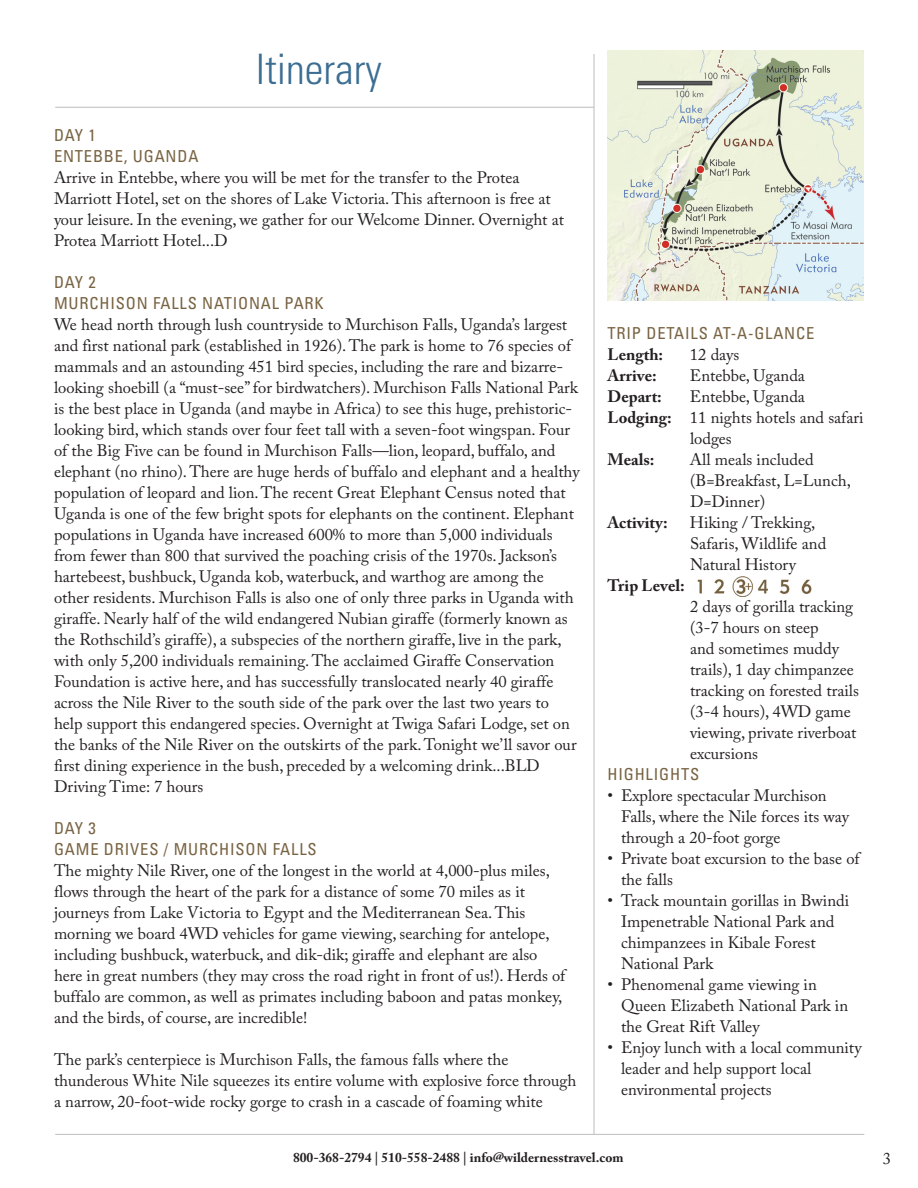
<style>
.page{position:relative;width:918px;height:1188px;background:#fff}
.page>*{position:absolute;margin:0;border:0;box-sizing:border-box;transform-origin:0 0}
.TOC_page_headers{font:300 condensed 42px "Univers LT Std";color:#3c6d92}
.body_text{font:16.5px/21px "Adobe Caslon Pro";color:#231f20}
.day_headers{font:condensed 16.5px "Univers LT Std";letter-spacing:.05em;color:#786342}
.body_text-2{font:700 16.5px "Adobe Caslon Pro";color:#231f20}
.t1{font:700 13.5px "Adobe Caslon Pro";color:#231f20}
.s1{font-weight:700}
</style>
<div class="page">
<hr style="left:594px;top:54px;width:1px;height:1080px;background:#bcbdc0">
<hr style="left:56px;top:1134px;width:808px;height:1px;background:#bcbdc0">
<hr style="left:56px;top:107px;width:538px;height:1px;background:#bcbdc0">
<img style="left:697px;top:576px;width:115px;height:21px">
<img style="left:608px;top:51px;width:256px;height:250px">
<p class="TOC_page_headers" style="left:256px;top:44px;width:127px">Itinerary</p>
<p class="day_headers" style="left:54px;top:124px;width:43px">DAY 1</p>
<p class="day_headers" style="left:54px;top:145px;width:146px">ENTEBBE, UGANDA</p>
<p class="body_text" style="left:54px;top:167px;width:512px">Arrive in Entebbe, where you will be met for the transfer to the Protea Marriott Hotel, set on the shores of Lake Victoria. This afternoon is free at your leisure. In the evening, we gather for our Welcome Dinner. Overnight at Protea Marriott Hotel...D</p>
<p class="day_headers" style="left:54px;top:271px;width:43px">DAY 2</p>
<p class="day_headers" style="left:54px;top:292px;width:271px">MURCHISON FALLS NATIONAL PARK</p>
<p class="body_text" style="left:54px;top:314px;width:527px">We head north through lush countryside to Murchison Falls, Uganda’s largest and first national park (established in 1926). The park is home to 76 species of mammals and an astounding 451 bird species, including the rare and bizarre&shy;looking shoebill (a “must-see” for birdwatchers). Murchison Falls National Park is the best place in Uganda (and maybe in Africa) to see this huge, prehistoric&shy;looking bird, which stands over four feet tall with a seven-foot wingspan. Four of the Big Five can be found in Murchison Falls—lion, leopard, buffalo, and elephant (no rhino). There are huge herds of buffalo and elephant and a healthy population of leopard and lion. The recent Great Elephant Census noted that Uganda is one of the few bright spots for elephants on the continent. Elephant populations in Uganda have increased 600% to more than 5,000 individuals from fewer than 800 that survived the poaching crisis of the 1970s. Jackson’s hartebeest, bushbuck, Uganda kob, waterbuck, and warthog are among the other residents. Murchison Falls is also one of only three parks in Uganda with giraffe. Nearly half of the wild endangered Nubian giraffe (formerly known as the Rothschild’s giraffe), a subspecies of the northern giraffe, live in the park, with only 5,200 individuals remaining. The acclaimed Giraffe Conservation Foundation is active here, and has successfully translocated nearly 40 giraffe across the Nile River to the south side of the park over the last two years to help support this endangered species. Overnight at Twiga Safari Lodge, set on the banks of the Nile River on the outskirts of the park. Tonight we’ll savor our first dining experience in the bush, preceded by a welcoming drink...BLD</p>
<p class="body_text" style="left:54px;top:776px;width:151px">Driving Time: 7 hours</p>
<p class="day_headers" style="left:54px;top:817px;width:43px">DAY 3</p>
<p class="day_headers" style="left:54px;top:838px;width:264px">GAME DRIVES / MURCHISON FALLS</p>
<p class="body_text" style="left:54px;top:860px;width:513px">The mighty Nile River, one of the longest in the world at 4,000-plus miles, flows through the heart of the park for a distance of some 70 miles as it journeys from Lake Victoria to Egypt and the Mediterranean Sea. This morning we board 4WD vehicles for game viewing, searching for antelope, including bushbuck, waterbuck, and dik-dik; giraffe and elephant are also here in great numbers (they may cross the road right in front of us!). Herds of buffalo are common, as well as primates including baboon and patas monkey, and the birds, of course, are incredible!</p>
<p class="body_text" style="left:54px;top:1049px;width:524px">The park’s centerpiece is Murchison Falls, the famous falls where the thunderous White Nile squeezes its entire volume with explosive force through a narrow, 20-foot-wide rocky gorge to crash in a cascade of foaming white</p>
<p class="day_headers" style="left:608px;top:323px;width:208px">TRIP DETAILS AT-A-GLANCE</p>
<p class="body_text-2" style="left:608px;top:345px;width:57px">Length:</p>
<p class="body_text" style="left:690px;top:344px;width:51px">12 days</p>
<p class="body_text-2" style="left:608px;top:366px;width:51px">Arrive:</p>
<p class="body_text" style="left:690px;top:365px;width:116px">Entebbe, Uganda</p>
<p class="body_text-2" style="left:608px;top:387px;width:56px">Depart:</p>
<p class="body_text" style="left:690px;top:386px;width:116px">Entebbe, Uganda</p>
<p class="body_text" style="left:690px;top:407px;width:175px;text-indent:-82px"><span class="s1">Lodging:</span> 11 nights hotels and safari lodges</p>
<p class="body_text-2" style="left:608px;top:450px;width:49px">Meals:</p>
<p class="body_text" style="left:690px;top:449px;width:163px">All meals included (B=Breakfast, L=Lunch,<br>D=Dinner)</p>
<p class="body_text-2" style="left:608px;top:513px;width:62px">Activity:</p>
<p class="body_text" style="left:690px;top:512px;width:138px">Hiking / Trekking,<br>Safaris, Wildlife and<br>Natural History</p>
<p class="body_text-2" style="left:608px;top:576px;width:79px">Trip Level:</p>
<p class="body_text" style="left:690px;top:596px;width:170px">2 days of gorilla tracking (3-7 hours on steep<br>and sometimes muddy trails), 1 day chimpanzee tracking on forested trails (3-4 hours), 4WD game viewing, private riverboat excursions</p>
<p class="day_headers" style="left:608px;top:764px;width:93px">HIGHLIGHTS</p>
<p class="body_text" style="left:621px;top:785px;width:230px;text-indent:-14px">• Explore spectacular Murchison<br>Falls, where the Nile forces its way through a 20-foot gorge</p>
<p class="body_text" style="left:621px;top:848px;width:240px;text-indent:-14px">• Private boat excursion to the base of the falls</p>
<p class="body_text" style="left:621px;top:890px;width:230px;text-indent:-14px">• Track mountain gorillas in Bwindi<br>Impenetrable National Park and chimpanzees in Kibale Forest<br>National Park</p>
<p class="body_text" style="left:621px;top:974px;width:229px;text-indent:-14px">• Phenomenal game viewing in<br>Queen Elizabeth National Park in the Great Rift Valley</p>
<p class="body_text" style="left:621px;top:1037px;width:242px;text-indent:-14px">• Enjoy lunch with a local community leader and help support local environmental projects</p>
<p class="t1" style="left:293px;top:1150px;width:332px">800-368-2794 | 510-558-2488 | info@wildernesstravel.com</p>
<p class="body_text" style="left:883px;top:1148px;width:10px">3</p>
</div>
